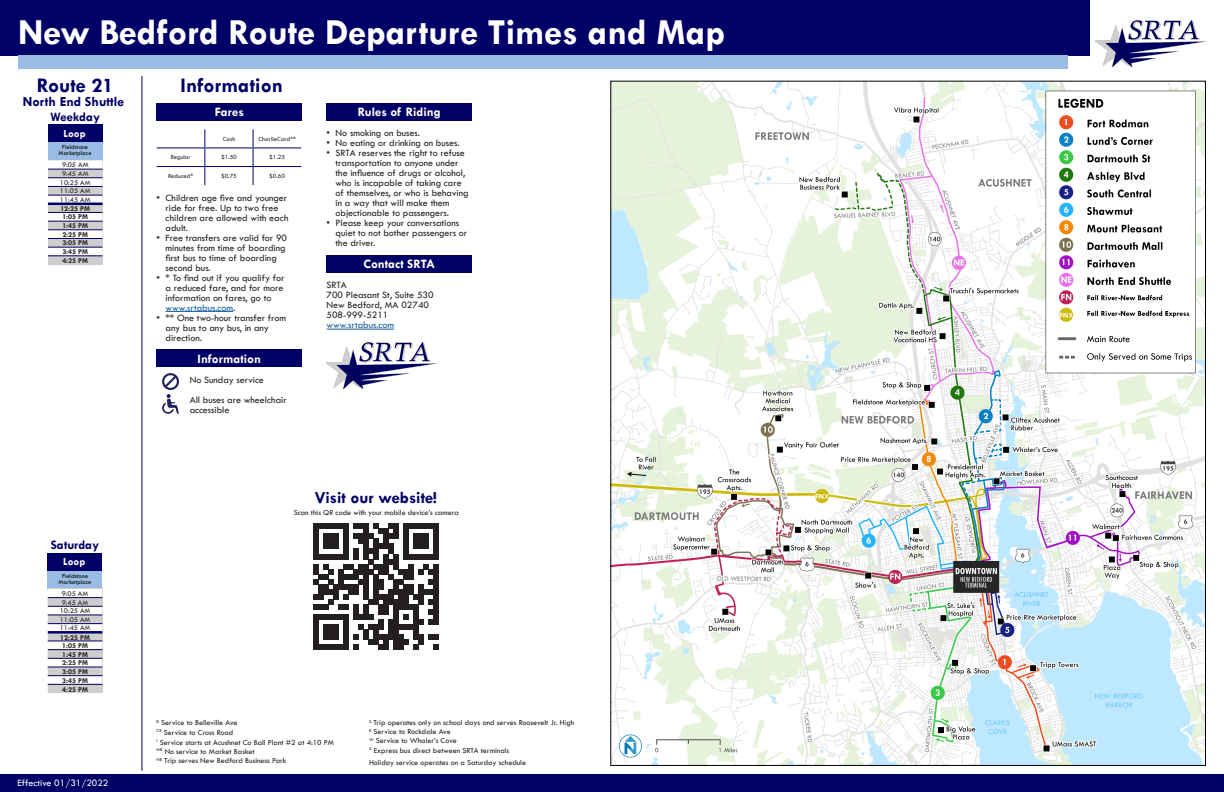
<style>
.page{position:relative;width:1224px;height:792px;background:#fff}
.page>*{position:absolute;margin:0;border:0;box-sizing:border-box;transform-origin:0 0}
.t1{font:700 37px "Tw Cen";color:#fff}
.t2{font:700 21px "Tw Cen";color:#010066}
.t3{font:700 17px "Tw Cen";color:#010066}
.t4{font:700 14px "Tw Cen";color:#010066}
.t5{font:700 13px "Tw Cen";color:#fff}
.t6{font:700 13px "Tw Cen";color:#010066}
.t7{font:700 11px "Tw Cen";color:#fff}
.t8{font:10px/10px "Tw Cen";color:#231f20}
.t9{font:10px "Tw Cen";color:#fff}
.t10{font:10px "Tw Cen";color:#175d9e}
.t11{font:8px "Tw Cen";color:#231f20}
.t12{font:700 7.5px "Tw Cen";color:#231f20}
.t13{font:7.5px "Tw Cen";color:#231f20}
.t14{font:6.5px "Tw Cen";color:#231f20}
.Table_Subheader{font:6.5px/6px "Tw Cen";color:#000;text-align:center}
.s1{color:#175d9e}
</style>
<div class="page">
<div style="left:0;top:0;width:1090px;height:56px;background:#010066"></div>
<div style="left:0;top:774px;width:1224px;height:18px;background:#010066"></div>
<img style="left:327px;top:342px;width:110px;height:47px">
<div style="left:157px;top:103px;width:145px;height:18px;background:#010066"></div>
<div style="left:327px;top:255px;width:145px;height:18px;background:#010066"></div>
<div style="left:157px;top:349px;width:145px;height:18px;background:#010066"></div>
<hr style="left:327px;top:329px;width:67px;height:1px;background:#175d9e">
<hr style="left:157px;top:147px;width:48px;height:1px;background:#010066">
<hr style="left:205px;top:147px;width:48px;height:1px;background:#010066">
<hr style="left:253px;top:147px;width:48px;height:1px;background:#010066">
<hr style="left:157px;top:166px;width:48px;height:1px;background:#010066">
<hr style="left:205px;top:166px;width:48px;height:1px;background:#010066">
<hr style="left:253px;top:166px;width:48px;height:1px;background:#010066">
<svg style="left:204px;top:129px;width:1px;height:56px"></svg>
<svg style="left:253px;top:129px;width:1px;height:56px"></svg>
<div style="left:327px;top:103px;width:145px;height:18px;background:#010066"></div>
<hr style="left:166px;top:311px;width:67px;height:1px;background:#175d9e">
<div style="left:48px;top:124px;width:54px;height:18px;background:#010066"></div>
<div style="left:48px;top:142px;width:54px;height:18px;background:#9abce4"></div>
<img style="left:163px;top:374px;width:15px;height:16px">
<img style="left:163px;top:394px;width:15px;height:19px">
<svg style="left:48px;top:160px;width:55px;height:104px"></svg>
<hr style="left:48px;top:169px;width:55px;height:1px;background:#010066">
<hr style="left:48px;top:177px;width:55px;height:1px;background:#010066">
<hr style="left:48px;top:186px;width:55px;height:1px;background:#010066">
<hr style="left:48px;top:195px;width:55px;height:1px;background:#010066">
<hr style="left:48px;top:212px;width:55px;height:1px;background:#010066">
<hr style="left:48px;top:221px;width:55px;height:1px;background:#010066">
<hr style="left:48px;top:229px;width:55px;height:1px;background:#010066">
<hr style="left:48px;top:238px;width:55px;height:1px;background:#010066">
<hr style="left:48px;top:247px;width:55px;height:1px;background:#010066">
<hr style="left:48px;top:255px;width:55px;height:1px;background:#010066">
<hr style="left:48px;top:203px;width:55px;height:2px;background:#010066">
<div style="left:48px;top:553px;width:54px;height:18px;background:#010066"></div>
<div style="left:48px;top:571px;width:54px;height:18px;background:#9abce4"></div>
<svg style="left:48px;top:598px;width:54px;height:95px"></svg>
<hr style="left:48px;top:597px;width:54px;height:1px;background:#010066">
<hr style="left:48px;top:606px;width:54px;height:1px;background:#010066">
<hr style="left:48px;top:614px;width:54px;height:1px;background:#010066">
<hr style="left:48px;top:623px;width:54px;height:1px;background:#010066">
<hr style="left:48px;top:640px;width:54px;height:1px;background:#010066">
<hr style="left:48px;top:649px;width:54px;height:1px;background:#010066">
<hr style="left:48px;top:658px;width:54px;height:1px;background:#010066">
<hr style="left:48px;top:666px;width:54px;height:1px;background:#010066">
<hr style="left:48px;top:675px;width:54px;height:1px;background:#010066">
<hr style="left:48px;top:684px;width:54px;height:1px;background:#010066">
<hr style="left:48px;top:631px;width:54px;height:3px;background:#010066">
<div style="left:18px;top:56px;width:1050px;height:13px;background:#9abce4"></div>
<img style="left:1096px;top:20px;width:110px;height:46px">
<img style="left:612px;top:83px;width:592px;height:681px">
<svg style="left:314px;top:524px;width:125px;height:125px"></svg>
<hr style="left:141px;top:76px;width:1px;height:695px;background:#010066">
<p class="t1" style="left:18px;top:10px;width:709px">New Bedford Route Departure Times and Map</p>
<p class="t2" style="left:37px;top:73px;width:79px">Route 21</p>
<p class="t4" style="left:23px;top:93px;width:103px">North End Shuttle</p>
<p class="Table_Subheader" style="left:59px;top:144px;width:34px">Fieldstone<br>Marketplace</p>
<p class="t6" style="left:50px;top:109px;width:51px">Weekday</p>
<p class="t7" style="left:63px;top:126px;width:24px">Loop</p>
<p class="t13" style="left:62px;top:160px;width:28px">9:05 AM</p>
<p class="t13" style="left:62px;top:169px;width:28px">9:45 AM</p>
<p class="t13" style="left:60px;top:178px;width:32px">10:25 AM</p>
<p class="t13" style="left:60px;top:186px;width:32px">11:05 AM</p>
<p class="t13" style="left:60px;top:195px;width:32px">11:45 AM</p>
<p class="t12" style="left:60px;top:204px;width:31px">12:25 PM</p>
<p class="t12" style="left:62px;top:213px;width:27px">1:05 PM</p>
<p class="t12" style="left:62px;top:221px;width:27px">1:45 PM</p>
<p class="t12" style="left:62px;top:230px;width:27px">2:25 PM</p>
<p class="t12" style="left:62px;top:239px;width:27px">3:05 PM</p>
<p class="t12" style="left:62px;top:247px;width:27px">3:45 PM</p>
<p class="t12" style="left:62px;top:256px;width:27px">4:25 PM</p>
<p class="t6" style="left:51px;top:537px;width:50px">Saturday</p>
<p class="Table_Subheader" style="left:59px;top:573px;width:34px">Fieldstone<br>Marketplace</p>
<p class="t13" style="left:62px;top:589px;width:28px">9:05 AM</p>
<p class="t13" style="left:62px;top:598px;width:28px">9:45 AM</p>
<p class="t13" style="left:60px;top:606px;width:32px">10:25 AM</p>
<p class="t13" style="left:60px;top:615px;width:32px">11:05 AM</p>
<p class="t13" style="left:60px;top:623px;width:32px">11:45 AM</p>
<p class="t12" style="left:60px;top:633px;width:31px">12:25 PM</p>
<p class="t12" style="left:62px;top:641px;width:27px">1:05 PM</p>
<p class="t12" style="left:62px;top:650px;width:27px">1:45 PM</p>
<p class="t12" style="left:62px;top:658px;width:27px">2:25 PM</p>
<p class="t12" style="left:62px;top:667px;width:27px">3:05 PM</p>
<p class="t12" style="left:62px;top:676px;width:27px">3:45 PM</p>
<p class="t12" style="left:62px;top:685px;width:27px">4:25 PM</p>
<p class="t7" style="left:63px;top:555px;width:24px">Loop</p>
<p class="t9" style="left:18px;top:777px;width:92px">Effective 01/31/2022</p>
<p class="t2" style="left:181px;top:73px;width:104px">Information</p>
<p class="t5" style="left:215px;top:104px;width:31px">Fares</p>
<p class="t14" style="left:223px;top:135px;width:14px">Cash</p>
<p class="t14" style="left:258px;top:135px;width:39px">CharlieCard**</p>
<p class="t14" style="left:171px;top:154px;width:21px">Regular</p>
<p class="t14" style="left:221px;top:154px;width:17px">$1.50</p>
<p class="t14" style="left:269px;top:154px;width:17px">$1.25</p>
<p class="t14" style="left:168px;top:172px;width:26px">Reduced*</p>
<p class="t14" style="left:221px;top:172px;width:17px">$0.75</p>
<p class="t14" style="left:269px;top:172px;width:17px">$0.60</p>
<p class="t8" style="left:166px;top:192px;width:124px;text-indent:-9px">• Children age five and younger ride for free. Up to two free children are allowed with each adult.</p>
<p class="t8" style="left:166px;top:232px;width:123px;text-indent:-9px">• Free transfers are valid for 90 minutes from time of boarding first bus to time of boarding second bus.</p>
<p class="t8" style="left:166px;top:272px;width:120px;text-indent:-9px">• * To find out if you qualify for a reduced fare, and for more information on fares, go to <span class="s1">www.srtabus.com</span>.</p>
<p class="t8" style="left:166px;top:312px;width:122px;text-indent:-9px">• ** One two-hour transfer from any bus to any bus, in any direction.</p>
<p class="t8" style="left:190px;top:375px;width:76px">No Sunday service</p>
<p class="t8" style="left:190px;top:395px;width:99px">All buses are wheelchair accessible</p>
<p class="t5" style="left:198px;top:351px;width:65px">Information</p>
<p class="t5" style="left:358px;top:104px;width:84px">Rules of Riding</p>
<p class="t8" style="left:327px;top:128px;width:95px">• No smoking on buses.</p>
<p class="t8" style="left:327px;top:138px;width:135px">• No eating or drinking on buses.</p>
<p class="t8" style="left:336px;top:148px;width:134px;text-indent:-9px">• SRTA reserves the right to refuse transportation to anyone under the influence of drugs or alcohol, who is incapable of taking care of themselves, or who is behaving in a way that will make them objectionable to passengers.</p>
<p class="t8" style="left:336px;top:218px;width:133px;text-indent:-9px">• Please keep your conversations quiet to not bother passengers or the driver.</p>
<p class="t5" style="left:364px;top:256px;width:73px">Contact SRTA</p>
<p class="t8" style="left:327px;top:280px;width:22px">SRTA</p>
<p class="t8" style="left:327px;top:290px;width:108px">700 Pleasant St, Suite 530</p>
<p class="t8" style="left:327px;top:300px;width:104px">New Bedford, MA 02740</p>
<p class="t8" style="left:327px;top:310px;width:63px">508-999-5211</p>
<p class="t10" style="left:327px;top:319px;width:69px">www.srtabus.com</p>
<p class="t3" style="left:315px;top:487px;width:123px">Visit our website!</p>
<p class="t11" style="left:294px;top:508px;width:167px">Scan this QR code with your mobile device’s camera</p>
<p class="t11" style="left:369px;top:718px;width:207px"><sup>S</sup> Trip operates only on school days and serves Roosevelt Jr. High</p>
<p class="t11" style="left:369px;top:727px;width:83px"><sup>R</sup> Service to Rockdale Ave</p>
<p class="t11" style="left:369px;top:736px;width:89px"><sup>W</sup> Service to Whaler’s Cove</p>
<p class="t11" style="left:369px;top:746px;width:142px"><sup>X</sup> Express bus direct between SRTA terminals</p>
<p class="t11" style="left:157px;top:718px;width:82px"><sup>B</sup> Service to Belleville Ave</p>
<p class="t11" style="left:157px;top:728px;width:78px"><sup>CR</sup> Service to Cross Road</p>
<p class="t11" style="left:157px;top:737px;width:179px"><sup>I</sup> Service starts at Acushnet Co Ball Plant #2 at 4:10 PM</p>
<p class="t11" style="left:157px;top:746px;width:99px"><sup>MB</sup> No service to Market Basket</p>
<p class="t11" style="left:157px;top:756px;width:131px"><sup>NB</sup> Trip serves New Bedford Business Park</p>
<p class="t11" style="left:369px;top:758px;width:159px">Holiday service operates on a Saturday schedule</p>
</div>
